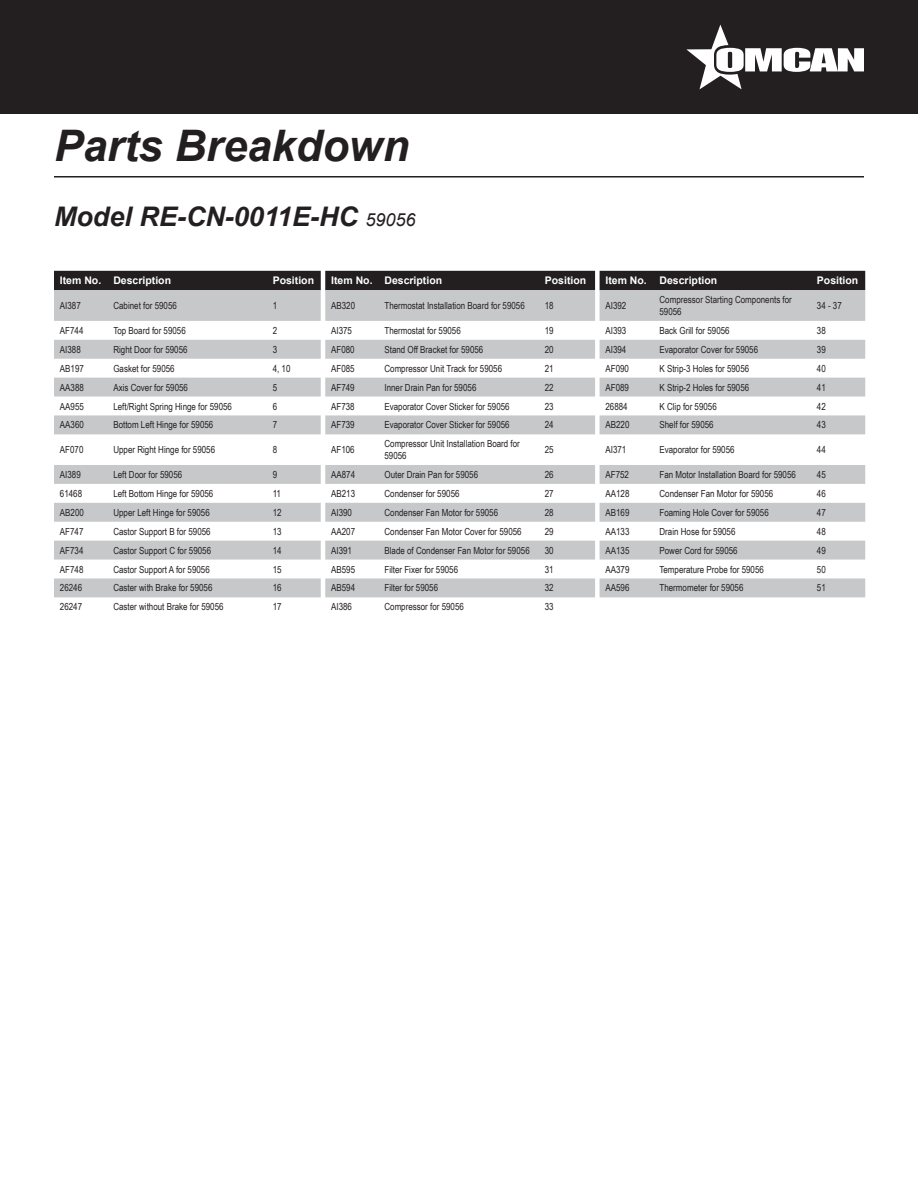
<style>
.page{position:relative;width:918px;height:1188px;background:#fff}
.page>*{position:absolute;margin:0;border:0;box-sizing:border-box;transform-origin:0 0}
.t1{font:italic 700 43.5px "Arial";color:#231f20}
.t2{font:italic 700 27px "Arial";color:#231f20}
.t3{font:700 10.5px "Arial";color:#fff}
.t4{font:9.75px/11.7px "Arial Narrow";color:#231f20}
.s1{font-weight:400;font-size:18px}
</style>
<div class="page">
<div style="left:0;top:0;width:918px;height:114px;background:#231f20"></div>
<svg style="left:686px;top:25px;width:178px;height:64px"></svg>
<hr style="left:54px;top:176px;width:810px;height:2px;background:#231f20">
<div style="left:54px;top:271px;width:811px;height:19px;background:#231f20"></div>
<svg style="left:54px;top:290px;width:811px;height:307px;fill:#c7c8ca"></svg>
<p class="t1" style="left:54px;top:116px;width:357px">Parts Breakdown</p>
<p class="t2" style="left:54px;top:198px;width:363px">Model RE-CN-0011E-HC <span class="s1">59056</span></p>
<p class="t3" style="left:60px;top:273px;width:43px">Item No.</p>
<p class="t3" style="left:113px;top:273px;width:59px">Description</p>
<p class="t3" style="left:273px;top:273px;width:43px">Position</p>
<p class="t3" style="left:331px;top:273px;width:43px">Item No.</p>
<p class="t3" style="left:384px;top:273px;width:59px">Description</p>
<p class="t3" style="left:545px;top:273px;width:43px">Position</p>
<p class="t3" style="left:605px;top:273px;width:43px">Item No.</p>
<p class="t3" style="left:660px;top:273px;width:59px">Description</p>
<p class="t3" style="left:817px;top:273px;width:43px">Position</p>
<p class="t4" style="left:60px;top:299px;width:22px">AI387</p>
<p class="t4" style="left:113px;top:299px;width:65px">Cabinet for 59056</p>
<p class="t4" style="left:273px;top:299px;width:6px">1</p>
<p class="t4" style="left:331px;top:299px;width:26px">AB320</p>
<p class="t4" style="left:384px;top:299px;width:142px">Thermostat Installation Board for 59056</p>
<p class="t4" style="left:545px;top:299px;width:10px">18</p>
<p class="t4" style="left:605px;top:299px;width:22px">AI392</p>
<p class="t4" style="left:660px;top:294px;width:134px">Compressor Starting Components for<br>59056</p>
<p class="t4" style="left:817px;top:299px;width:26px">34 - 37</p>
<p class="t4" style="left:60px;top:324px;width:25px">AF744</p>
<p class="t4" style="left:113px;top:324px;width:74px">Top Board for 59056</p>
<p class="t4" style="left:273px;top:324px;width:6px">2</p>
<p class="t4" style="left:331px;top:324px;width:22px">AI375</p>
<p class="t4" style="left:384px;top:324px;width:78px">Thermostat for 59056</p>
<p class="t4" style="left:545px;top:324px;width:10px">19</p>
<p class="t4" style="left:605px;top:324px;width:22px">AI393</p>
<p class="t4" style="left:660px;top:324px;width:72px">Back Grill for 59056</p>
<p class="t4" style="left:817px;top:324px;width:10px">38</p>
<p class="t4" style="left:60px;top:343px;width:22px">AI388</p>
<p class="t4" style="left:113px;top:343px;width:76px">Right Door for 59056</p>
<p class="t4" style="left:273px;top:343px;width:6px">3</p>
<p class="t4" style="left:331px;top:343px;width:25px">AF080</p>
<p class="t4" style="left:384px;top:343px;width:100px">Stand Off Bracket for 59056</p>
<p class="t4" style="left:545px;top:343px;width:10px">20</p>
<p class="t4" style="left:605px;top:343px;width:22px">AI394</p>
<p class="t4" style="left:660px;top:343px;width:100px">Evaporator Cover for 59056</p>
<p class="t4" style="left:817px;top:343px;width:10px">39</p>
<p class="t4" style="left:60px;top:362px;width:26px">AB197</p>
<p class="t4" style="left:113px;top:362px;width:63px">Gasket for 59056</p>
<p class="t4" style="left:273px;top:362px;width:19px">4, 10</p>
<p class="t4" style="left:331px;top:362px;width:25px">AF085</p>
<p class="t4" style="left:384px;top:362px;width:119px">Compressor Unit Track for 59056</p>
<p class="t4" style="left:545px;top:362px;width:10px">21</p>
<p class="t4" style="left:605px;top:362px;width:25px">AF090</p>
<p class="t4" style="left:660px;top:362px;width:91px">K Strip-3 Holes for 59056</p>
<p class="t4" style="left:817px;top:362px;width:10px">40</p>
<p class="t4" style="left:60px;top:381px;width:26px">AA388</p>
<p class="t4" style="left:113px;top:381px;width:76px">Axis Cover for 59056</p>
<p class="t4" style="left:273px;top:381px;width:6px">5</p>
<p class="t4" style="left:331px;top:381px;width:25px">AF749</p>
<p class="t4" style="left:384px;top:381px;width:94px">Inner Drain Pan for 59056</p>
<p class="t4" style="left:545px;top:381px;width:10px">22</p>
<p class="t4" style="left:605px;top:381px;width:25px">AF089</p>
<p class="t4" style="left:660px;top:381px;width:91px">K Strip-2 Holes for 59056</p>
<p class="t4" style="left:817px;top:381px;width:10px">41</p>
<p class="t4" style="left:60px;top:400px;width:26px">AA955</p>
<p class="t4" style="left:113px;top:400px;width:120px">Left/Right Spring Hinge for 59056</p>
<p class="t4" style="left:273px;top:400px;width:6px">6</p>
<p class="t4" style="left:331px;top:400px;width:25px">AF738</p>
<p class="t4" style="left:384px;top:400px;width:127px">Evaporator Cover Sticker for 59056</p>
<p class="t4" style="left:545px;top:400px;width:10px">23</p>
<p class="t4" style="left:605px;top:400px;width:24px">26884</p>
<p class="t4" style="left:660px;top:400px;width:59px">K Clip for 59056</p>
<p class="t4" style="left:817px;top:400px;width:10px">42</p>
<p class="t4" style="left:60px;top:419px;width:26px">AA360</p>
<p class="t4" style="left:113px;top:419px;width:102px">Bottom Left Hinge for 59056</p>
<p class="t4" style="left:273px;top:419px;width:6px">7</p>
<p class="t4" style="left:331px;top:419px;width:25px">AF739</p>
<p class="t4" style="left:384px;top:419px;width:127px">Evaporator Cover Sticker for 59056</p>
<p class="t4" style="left:545px;top:419px;width:10px">24</p>
<p class="t4" style="left:605px;top:419px;width:26px">AB220</p>
<p class="t4" style="left:660px;top:419px;width:56px">Shelf for 59056</p>
<p class="t4" style="left:817px;top:419px;width:10px">43</p>
<p class="t4" style="left:60px;top:444px;width:25px">AF070</p>
<p class="t4" style="left:113px;top:444px;width:103px">Upper Right Hinge for 59056</p>
<p class="t4" style="left:273px;top:444px;width:6px">8</p>
<p class="t4" style="left:331px;top:444px;width:25px">AF106</p>
<p class="t4" style="left:384px;top:438px;width:137px">Compressor Unit Installation Board for<br>59056</p>
<p class="t4" style="left:545px;top:444px;width:10px">25</p>
<p class="t4" style="left:605px;top:444px;width:22px">AI371</p>
<p class="t4" style="left:660px;top:444px;width:77px">Evaporator for 59056</p>
<p class="t4" style="left:817px;top:444px;width:10px">44</p>
<p class="t4" style="left:60px;top:468px;width:22px">AI389</p>
<p class="t4" style="left:113px;top:468px;width:70px">Left Door for 59056</p>
<p class="t4" style="left:273px;top:468px;width:6px">9</p>
<p class="t4" style="left:331px;top:468px;width:26px">AA874</p>
<p class="t4" style="left:384px;top:468px;width:95px">Outer Drain Pan for 59056</p>
<p class="t4" style="left:545px;top:468px;width:10px">26</p>
<p class="t4" style="left:605px;top:468px;width:25px">AF752</p>
<p class="t4" style="left:660px;top:468px;width:138px">Fan Motor Installation Board for 59056</p>
<p class="t4" style="left:817px;top:468px;width:10px">45</p>
<p class="t4" style="left:60px;top:487px;width:24px">61468</p>
<p class="t4" style="left:113px;top:487px;width:102px">Left Bottom Hinge for 59056</p>
<p class="t4" style="left:273px;top:487px;width:10px">11</p>
<p class="t4" style="left:331px;top:487px;width:26px">AB213</p>
<p class="t4" style="left:384px;top:487px;width:77px">Condenser for 59056</p>
<p class="t4" style="left:545px;top:487px;width:10px">27</p>
<p class="t4" style="left:605px;top:487px;width:26px">AA128</p>
<p class="t4" style="left:660px;top:487px;width:115px">Condenser Fan Motor for 59056</p>
<p class="t4" style="left:817px;top:487px;width:10px">46</p>
<p class="t4" style="left:60px;top:506px;width:26px">AB200</p>
<p class="t4" style="left:113px;top:506px;width:98px">Upper Left Hinge for 59056</p>
<p class="t4" style="left:273px;top:506px;width:10px">12</p>
<p class="t4" style="left:331px;top:506px;width:22px">AI390</p>
<p class="t4" style="left:384px;top:506px;width:115px">Condenser Fan Motor for 59056</p>
<p class="t4" style="left:545px;top:506px;width:10px">28</p>
<p class="t4" style="left:605px;top:506px;width:26px">AB169</p>
<p class="t4" style="left:660px;top:506px;width:111px">Foaming Hole Cover for 59056</p>
<p class="t4" style="left:817px;top:506px;width:10px">47</p>
<p class="t4" style="left:60px;top:525px;width:25px">AF747</p>
<p class="t4" style="left:113px;top:525px;width:99px">Castor Support B for 59056</p>
<p class="t4" style="left:273px;top:525px;width:10px">13</p>
<p class="t4" style="left:331px;top:525px;width:26px">AA207</p>
<p class="t4" style="left:384px;top:525px;width:139px">Condenser Fan Motor Cover for 59056</p>
<p class="t4" style="left:545px;top:525px;width:10px">29</p>
<p class="t4" style="left:605px;top:525px;width:26px">AA133</p>
<p class="t4" style="left:660px;top:525px;width:77px">Drain Hose for 59056</p>
<p class="t4" style="left:817px;top:525px;width:10px">48</p>
<p class="t4" style="left:60px;top:544px;width:25px">AF734</p>
<p class="t4" style="left:113px;top:544px;width:99px">Castor Support C for 59056</p>
<p class="t4" style="left:273px;top:544px;width:10px">14</p>
<p class="t4" style="left:331px;top:544px;width:22px">AI391</p>
<p class="t4" style="left:384px;top:544px;width:147px">Blade of Condenser Fan Motor for 59056</p>
<p class="t4" style="left:545px;top:544px;width:10px">30</p>
<p class="t4" style="left:605px;top:544px;width:26px">AA135</p>
<p class="t4" style="left:660px;top:544px;width:80px">Power Cord for 59056</p>
<p class="t4" style="left:817px;top:544px;width:10px">49</p>
<p class="t4" style="left:60px;top:563px;width:25px">AF748</p>
<p class="t4" style="left:113px;top:563px;width:98px">Castor Support A for 59056</p>
<p class="t4" style="left:273px;top:563px;width:10px">15</p>
<p class="t4" style="left:331px;top:563px;width:26px">AB595</p>
<p class="t4" style="left:384px;top:563px;width:75px">Filter Fixer for 59056</p>
<p class="t4" style="left:545px;top:563px;width:10px">31</p>
<p class="t4" style="left:605px;top:563px;width:26px">AA379</p>
<p class="t4" style="left:660px;top:563px;width:106px">Temperature Probe for 59056</p>
<p class="t4" style="left:817px;top:563px;width:10px">50</p>
<p class="t4" style="left:60px;top:582px;width:24px">26246</p>
<p class="t4" style="left:113px;top:582px;width:101px">Caster with Brake for 59056</p>
<p class="t4" style="left:273px;top:582px;width:10px">16</p>
<p class="t4" style="left:331px;top:582px;width:26px">AB594</p>
<p class="t4" style="left:384px;top:582px;width:55px">Filter for 59056</p>
<p class="t4" style="left:545px;top:582px;width:10px">32</p>
<p class="t4" style="left:605px;top:582px;width:26px">AA596</p>
<p class="t4" style="left:660px;top:582px;width:85px">Thermometer for 59056</p>
<p class="t4" style="left:817px;top:582px;width:10px">51</p>
<p class="t4" style="left:60px;top:601px;width:24px">26247</p>
<p class="t4" style="left:113px;top:601px;width:112px">Caster without Brake for 59056</p>
<p class="t4" style="left:273px;top:601px;width:10px">17</p>
<p class="t4" style="left:331px;top:601px;width:22px">AI386</p>
<p class="t4" style="left:384px;top:601px;width:81px">Compressor for 59056</p>
<p class="t4" style="left:545px;top:601px;width:10px">33</p>
</div>
